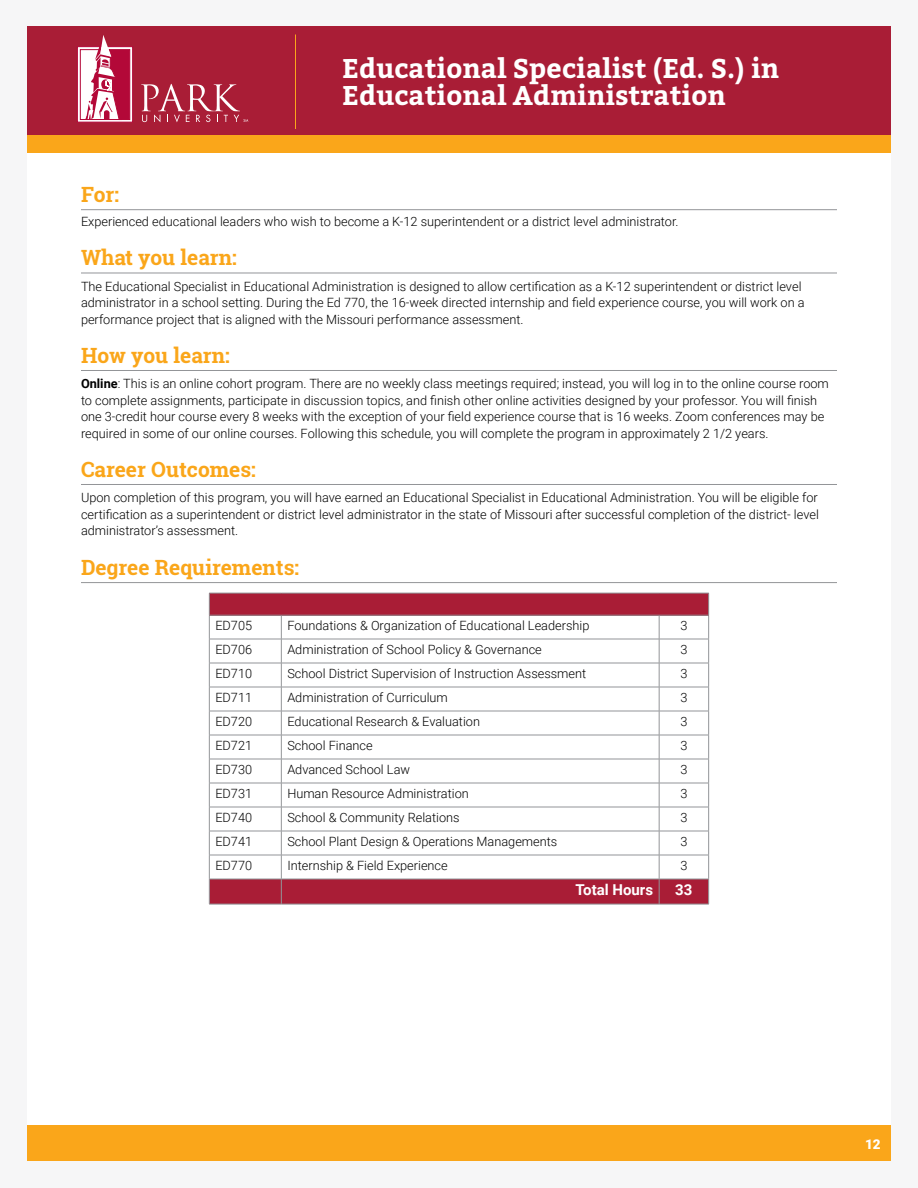
<style>
.page{position:relative;width:918px;height:1188px;background:#fff}
.page>*{position:absolute;margin:0;border:0;box-sizing:border-box;transform-origin:0 0}
.t1{font:700 27px/27px "Bitter";color:#fff}
.t2{font:700 21px "Roboto Slab";color:#faa61a}
.t3{font:700 15px "Roboto";color:#fff}
.t4{font:900 13.5px "Roboto";color:#fff}
.t5{font:300 12.75px/16.5px "Roboto";color:#000}
.s1{font-weight:700}
</style>
<div class="page">
<div style="left:27px;top:1125px;width:864px;height:36px;background:#faa61a"></div>
<div style="left:27px;top:26px;width:864px;height:118px;background:#a91d36"></div>
<div style="left:27px;top:135px;width:864px;height:18px;background:#faa61a"></div>
<hr style="left:295px;top:34px;width:1px;height:95px;background:#faa61a">
<div style="left:77px;top:47px;width:56px;height:75px;background:linear-gradient(to bottom,#f1d4dc,#f1d3db);border:1px solid #b30838"></div>
<svg style="left:80px;top:35px;width:50px;height:85px"></svg>
<svg style="left:141px;top:84px;width:107px;height:38px"></svg>
<hr style="left:81px;top:209px;width:756px;height:1px;background:#939598">
<hr style="left:81px;top:273px;width:756px;height:1px;background:#939598">
<hr style="left:81px;top:370px;width:756px;height:1px;background:#939598">
<hr style="left:81px;top:484px;width:756px;height:1px;background:#939598">
<hr style="left:81px;top:582px;width:756px;height:1px;background:#939598">
<svg style="left:209px;top:593px;width:500px;height:311px"></svg>
<hr style="left:209px;top:904px;width:72px;height:1px;background:#939598">
<hr style="left:281px;top:904px;width:378px;height:1px;background:#939598">
<hr style="left:659px;top:904px;width:50px;height:1px;background:#939598">
<h1 class="t1" style="left:342px;top:56px;width:439px">Educational Specialist (Ed. S.) in<br>Educational Administration</h1>
<h2 class="t2" style="left:81px;top:180px;width:40px">For:</h2>
<p class="t5" style="left:81px;top:213px;width:599px">Experienced educational leaders who wish to become a K-12 superintendent or a district level administrator.</p>
<h2 class="t2" style="left:81px;top:243px;width:157px">What you learn:</h2>
<p class="t5" style="left:81px;top:278px;width:725px">The Educational Specialist in Educational Administration is designed to allow certification as a K-12 superintendent or district level administrator in a school setting. During the Ed 770, the 16-week directed internship and field experience course, you will work on a performance project that is aligned with the Missouri performance assessment.</p>
<h2 class="t2" style="left:81px;top:341px;width:150px">How you learn:</h2>
<p class="t5" style="left:81px;top:375px;width:749px"><span class="s1">Online</span>: This is an online cohort program. There are no weekly class meetings required; instead, you will log in to the online course room to complete assignments, participate in discussion topics, and finish other online activities designed by your professor. You will finish one 3-credit hour course every 8 weeks with the exception of your field experience course that is 16 weeks. Zoom conferences may be required in some of our online courses. Following this schedule, you will complete the program in approximately 2 1/2 years.</p>
<h2 class="t2" style="left:81px;top:455px;width:176px">Career Outcomes:</h2>
<p class="t5" style="left:81px;top:489px;width:740px;text-align:justify">Upon completion of this program, you will have earned an Educational Specialist in Educational Administration. You will be eligible for certification as a superintendent or district level administrator in the state of Missouri after successful completion of the district- level administrator’s assessment.</p>
<h2 class="t2" style="left:81px;top:553px;width:220px">Degree Requirements:</h2>
<p class="t5" style="left:215px;top:617px;width:38px">ED705</p>
<p class="t5" style="left:287px;top:617px;width:304px">Foundations &amp; Organization of Educational Leadership</p>
<p class="t5" style="left:680px;top:617px;width:9px">3</p>
<p class="t5" style="left:215px;top:641px;width:38px">ED706</p>
<p class="t5" style="left:287px;top:641px;width:256px">Administration of School Policy &amp; Governance</p>
<p class="t5" style="left:680px;top:641px;width:9px">3</p>
<p class="t5" style="left:215px;top:665px;width:38px">ED710</p>
<p class="t5" style="left:287px;top:665px;width:300px">School District Supervision of Instruction Assessment</p>
<p class="t5" style="left:680px;top:665px;width:9px">3</p>
<p class="t5" style="left:215px;top:689px;width:38px">ED711</p>
<p class="t5" style="left:287px;top:689px;width:162px">Administration of Curriculum</p>
<p class="t5" style="left:680px;top:689px;width:9px">3</p>
<p class="t5" style="left:215px;top:713px;width:38px">ED720</p>
<p class="t5" style="left:287px;top:713px;width:194px">Educational Research &amp; Evaluation</p>
<p class="t5" style="left:680px;top:713px;width:9px">3</p>
<p class="t5" style="left:215px;top:737px;width:38px">ED721</p>
<p class="t5" style="left:287px;top:737px;width:87px">School Finance</p>
<p class="t5" style="left:680px;top:737px;width:9px">3</p>
<p class="t5" style="left:215px;top:761px;width:38px">ED730</p>
<p class="t5" style="left:287px;top:761px;width:124px">Advanced School Law</p>
<p class="t5" style="left:680px;top:761px;width:9px">3</p>
<p class="t5" style="left:215px;top:785px;width:38px">ED731</p>
<p class="t5" style="left:287px;top:785px;width:183px">Human Resource Administration</p>
<p class="t5" style="left:680px;top:785px;width:9px">3</p>
<p class="t5" style="left:215px;top:809px;width:38px">ED740</p>
<p class="t5" style="left:287px;top:809px;width:174px">School &amp; Community Relations</p>
<p class="t5" style="left:680px;top:809px;width:9px">3</p>
<p class="t5" style="left:215px;top:833px;width:38px">ED741</p>
<p class="t5" style="left:287px;top:833px;width:272px">School Plant Design &amp; Operations Managements</p>
<p class="t5" style="left:680px;top:833px;width:9px">3</p>
<p class="t5" style="left:215px;top:857px;width:38px">ED770</p>
<p class="t5" style="left:287px;top:857px;width:162px">Internship &amp; Field Experience</p>
<p class="t5" style="left:680px;top:857px;width:9px">3</p>
<p class="t3" style="left:575px;top:879px;width:79px">Total Hours</p>
<p class="t3" style="left:675px;top:879px;width:19px">33</p>
<p class="t4" style="left:865px;top:1134px;width:17px">12</p>
</div>
